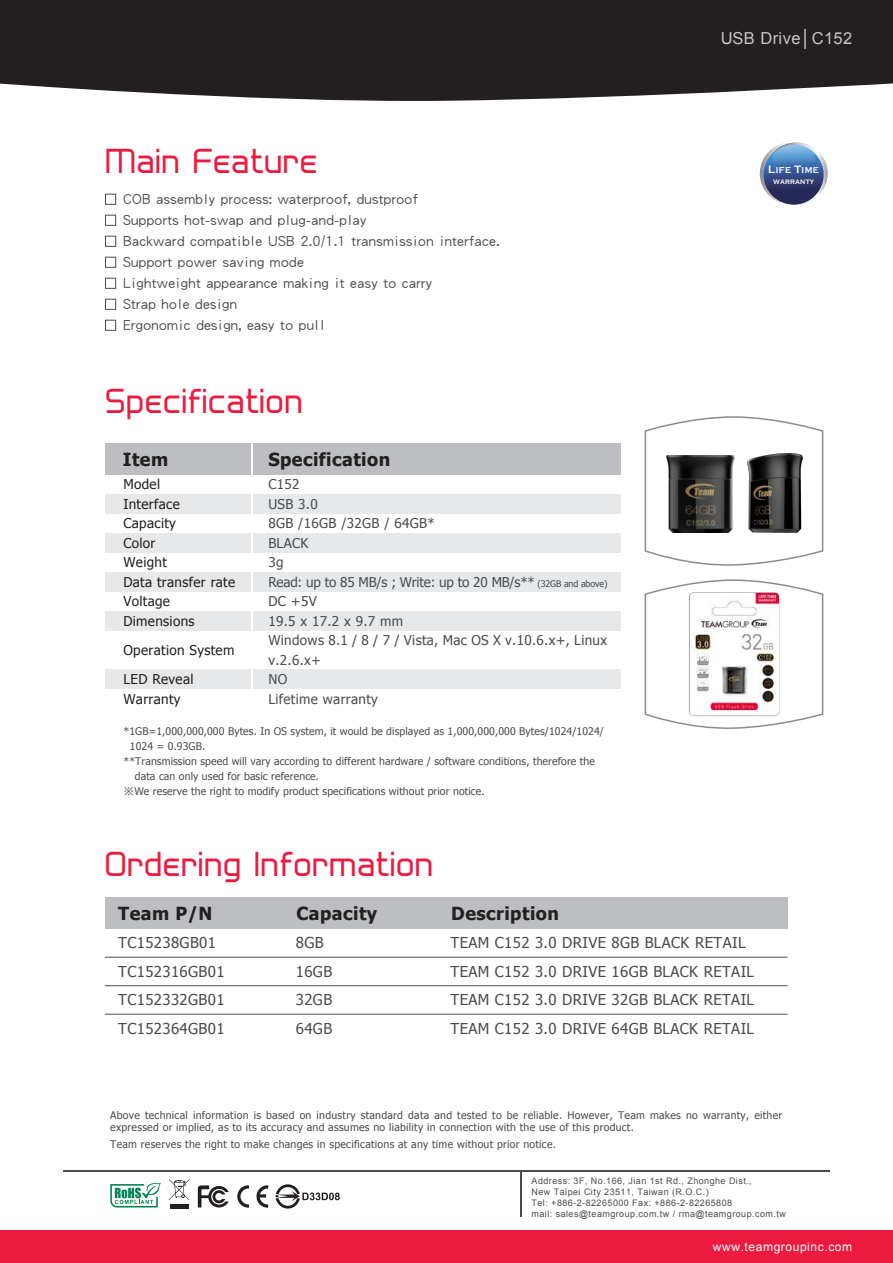
<style>
.page{position:relative;width:893px;height:1263px;background:#fff}
.page>*{position:absolute;margin:0;border:0;box-sizing:border-box;transform-origin:0 0}
.t1{font:36px "Hall Fetica";color:#ed1a40}
.t2{font:700 18px "Tahoma";letter-spacing:.025em;color:#231f20}
.t3{font:16.5px "Arial";letter-spacing:.025em;color:#fff}
.t4{font:15px/21px "DF Hei Std W5";letter-spacing:.025em;color:#4c4d4e}
.t5{font:15px/28.5px "Tahoma";letter-spacing:.025em;color:#4b4c4d}
.t6{font:13.5px/19.5px "Tahoma";letter-spacing:.025em;color:#4b4c4d}
.t7{font:13.5px/19.5px "Tahoma";letter-spacing:.025em;color:#231f20}
.t8{font:13.5px/19.5px "Tahoma";letter-spacing:.025em;color:#4c4d4e}
.t9{font:12px "Arial";letter-spacing:.05em;color:#fff}
.t10{font:10.5px/12px "Tahoma";letter-spacing:.025em;color:#4b4c4d}
.t11{font:9px/10.8px "Arial";letter-spacing:.05em;color:#4b4c4d}
.t12{font:700 8.85px "Copperplate Gothic";letter-spacing:.05em;color:#fff;scale:.91 1}
.t13{font:700 6.6px "Copperplate Gothic";letter-spacing:.025em;color:#fff;scale:.91 1}
.s1{font-size:9px}
.s2{font-family:"DF Hei Std W5"}
.s3{font-size:10.95px}
</style>
<div class="page">
<div style="left:105px;top:443px;width:515px;height:32px;background:#bdbec1"></div>
<div style="left:105px;top:494px;width:515px;height:20px;background:#e7e8e9"></div>
<div style="left:105px;top:533px;width:515px;height:20px;background:#e7e8e9"></div>
<div style="left:105px;top:572px;width:515px;height:20px;background:#e7e8e9"></div>
<div style="left:105px;top:611px;width:515px;height:20px;background:#e7e8e9"></div>
<div style="left:105px;top:670px;width:515px;height:19px;background:#e7e8e9"></div>
<hr style="left:251px;top:443px;width:2px;height:260px;background:#fff">
<svg style="left:1px;top:0;width:892px;height:101px;background:#312d2e"></svg>
<div style="left:105px;top:897px;width:682px;height:32px;background:#bdbec1"></div>
<hr style="left:105px;top:957px;width:682px;height:1px;background:#4c4d4e">
<hr style="left:105px;top:985px;width:682px;height:1px;background:#4c4d4e">
<hr style="left:105px;top:1014px;width:682px;height:1px;background:#4c4d4e">
<svg style="left:0;top:0;width:1px;height:84px"></svg>
<svg style="left:644px;top:579px;width:180px;height:150px"></svg>
<svg style="left:644px;top:416px;width:180px;height:150px"></svg>
<img style="left:680px;top:586px;width:108px;height:136px">
<div style="left:105px;top:194px;width:11px;height:11px;border:1px solid #4c4d4e"></div>
<div style="left:105px;top:215px;width:11px;height:11px;border:1px solid #4c4d4e"></div>
<div style="left:105px;top:236px;width:11px;height:11px;border:1px solid #4c4d4e"></div>
<div style="left:105px;top:257px;width:11px;height:11px;border:1px solid #4c4d4e"></div>
<div style="left:105px;top:278px;width:11px;height:11px;border:1px solid #4c4d4e"></div>
<div style="left:105px;top:299px;width:11px;height:11px;border:1px solid #4c4d4e"></div>
<div style="left:105px;top:320px;width:11px;height:11px;border:1px solid #4c4d4e"></div>
<svg style="left:760px;top:142px;width:62px;height:63px"></svg>
<svg style="left:765px;top:142px;width:63px;height:63px"></svg>
<svg style="left:764px;top:145px;width:60px;height:60px;background:#32437a"></svg>
<svg style="left:772px;top:145px;width:43px;height:27px"></svg>
<svg style="left:237px;top:1185px;width:12px;height:23px"></svg>
<svg style="left:256px;top:1185px;width:12px;height:23px"></svg>
<svg style="left:276px;top:1184px;width:64px;height:24px"></svg>
<svg style="left:198px;top:1185px;width:31px;height:22px"></svg>
<svg style="left:169px;top:1179px;width:21px;height:21px"></svg>
<div style="left:170px;top:1204px;width:18px;height:5px;background:#231f20"></div>
<svg style="left:110px;top:1182px;width:51px;height:25px"></svg>
<hr style="left:520px;top:1170px;width:2px;height:47px;background:#4b4c4d">
<hr style="left:63px;top:1170px;width:767px;height:1px;background:#4b4c4d">
<div style="left:0;top:1230px;width:893px;height:33px;background:#ed1a40"></div>
<h1 class="t1" style="left:105px;top:141px;width:214px">Main Feature</h1>
<p class="t4" style="left:123px;top:188px;width:378px">COB assembly process: waterproof, dustproof<br>Supports hot-swap and plug-and-play<br>Backward compatible USB 2.0/1.1 transmission interface.<br>Support power saving mode<br>Lightweight appearance making it easy to carry<br>Strap hole design<br>Ergonomic design, easy to pull</p>
<h1 class="t1" style="left:105px;top:380px;width:199px">Specification</h1>
<h2 class="t2" style="left:123px;top:447px;width:47px">Item</h2>
<h2 class="t2" style="left:268px;top:447px;width:123px">Specification</h2>
<p class="t7" style="left:123px;top:474px;width:113px">Model<br>Interface<br>Capacity<br>Color<br>Weight<br>Data transfer rate<br>Voltage<br>Dimensions</p>
<p class="t7" style="left:123px;top:635px;width:113px;line-height:29.2px">Operation System<br>LED Reveal</p>
<p class="t7" style="left:123px;top:688px;width:59px">Warranty</p>
<p class="t6" style="left:268px;top:474px;width:168px">C152<br>USB 3.0<br>8GB /16GB /32GB / 64GB*</p>
<p class="t8" style="left:268px;top:532px;width:42px">BLACK</p>
<p class="t6" style="left:268px;top:552px;width:341px">3g<br>Read: up to 85 MB/s ; Write: up to 20 MB/s** <span class="s1">(32GB and above)<br></span>DC +5V<br>19.5 x 17.2 x 9.7 mm<br>Windows 8.1 / 8 / 7 / Vista, Mac OS X v.10.6.x+, Linux v.2.6.x+</p>
<p class="t8" style="left:268px;top:669px;width:111px">NO<br>Lifetime warranty</p>
<p class="t10" style="left:124px;top:724px;width:482px">*1GB=1,000,000,000 Bytes. In OS system, it would be displayed as 1,000,000,000 Bytes/1024/1024/</p>
<p class="t10" style="left:130px;top:739px;width:77px">1024 = 0.93GB.</p>
<p class="t10" style="left:124px;top:754px;width:473px">**Transmission speed will vary according to different hardware / software conditions, therefore the</p>
<p class="t10" style="left:135px;top:769px;width:186px">data can only used for basic reference.</p>
<p class="t10" style="left:124px;top:784px;width:363px"><span class="s2">※</span>We reserve the right to modify product specifications without prior notice.</p>
<h3 class="t3" style="left:720px;top:28px;width:134px">USB Drive│C152</h3>
<p class="t12" style="left:768px;top:165px;width:57px"><span class="s3">L</span>IFE <span class="s3">T</span>IME</p>
<p class="t13" style="left:773px;top:178px;width:47px">WARRANTY</p>
<h1 class="t1" style="left:104px;top:843px;width:330px">Ordering Information</h1>
<h2 class="t2" style="left:118px;top:901px;width:96px">Team P/N</h2>
<h2 class="t2" style="left:296px;top:901px;width:82px">Capacity</h2>
<h2 class="t2" style="left:451px;top:901px;width:109px">Description</h2>
<h3 class="t5" style="left:118px;top:928px;width:108px">TC15238GB01<br>TC152316GB01<br>TC152332GB01<br>TC152364GB01</h3>
<h3 class="t5" style="left:451px;top:928px;width:305px">TEAM C152 3.0 DRIVE 8GB BLACK RETAIL TEAM C152 3.0 DRIVE 16GB BLACK RETAIL TEAM C152 3.0 DRIVE 32GB BLACK RETAIL TEAM C152 3.0 DRIVE 64GB BLACK RETAIL</h3>
<h3 class="t5" style="left:296px;top:928px;width:38px">8GB<br>16GB<br>32GB<br>64GB</h3>
<p class="t10" style="left:110px;top:1109px;width:673px">Above technical information is based on industry standard data and tested to be reliable. However, Team makes no warranty, either expressed or implied, as to its accuracy and assumes no liability in connection with the use of this product.</p>
<p class="t10" style="left:110px;top:1137px;width:447px">Team reserves the right to make changes in specifications at any time without prior notice.</p>
<p class="t11" style="left:532px;top:1176px;width:256px">Address: 3F, No.166, Jian 1st Rd., Zhonghe Dist.,<br>New Taipei City 23511, Taiwan (R.O.C.)<br>Tel: +886-2-82265000 Fax: +886-2-82265808<br>mail: sales@teamgroup.com.tw / rma@teamgroup.com.tw</p>
<p class="t9" style="left:713px;top:1239px;width:141px">www.teamgroupinc.com</p>
</div>
